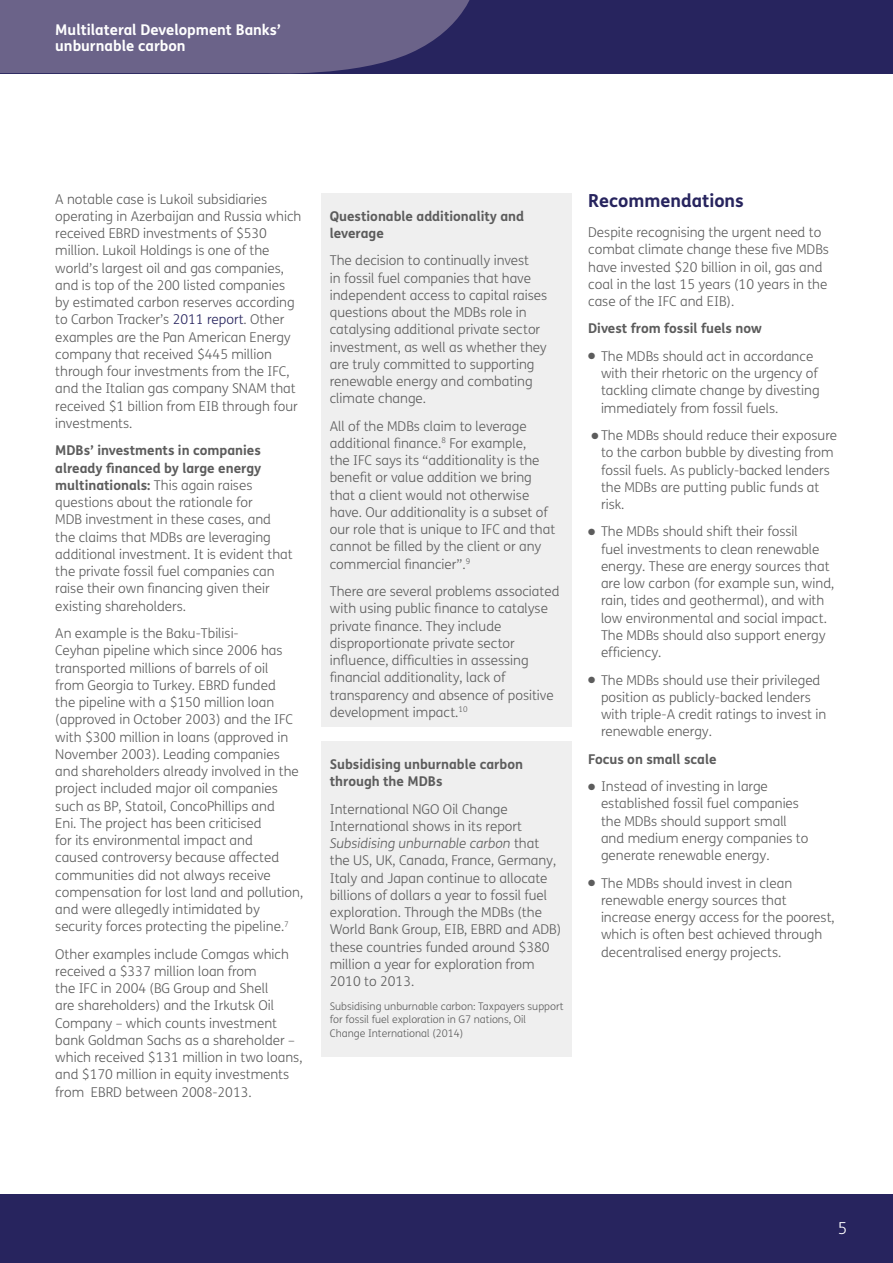
<style>
.page{position:relative;width:893px;height:1263px;background:#fff}
.page>*{position:absolute;margin:0;border:0;box-sizing:border-box;transform-origin:0 0}
.Subhead{font:700 18px "FS Me";color:#27245e}
.t1{font:300 16.5px "FS Me";color:#fff}
.t2{font:700 14.85px "FS Me";color:#fff}
.t3{font:300 13.5px/17.2px "FS Me";color:#5c5c5c}
.t4{font:700 13.5px/17.2px "FS Me";color:#5c5c5c}
.t5{font:300 10.5px/13.5px "FS Me";color:#5c5c5c}
.s1{color:#27245e}
.s2{font-weight:700}
.s3{font-style:italic}
</style>
<div class="page">
<div style="left:0;top:1195px;width:893px;height:68px;background:#27245e"></div>
<div style="left:0;top:0;width:893px;height:73px;background:#27245e"></div>
<svg style="left:0;top:0;width:475px;height:74px;background:#635b84"></svg>
<div style="left:321px;top:193px;width:251px;height:534px;background:#efefef"></div>
<div style="left:321px;top:742px;width:251px;height:315px;background:#efefef"></div>
<p class="t2" style="left:55px;top:20px;width:227px">Multilateral Development Banks’</p>
<p class="t2" style="left:55px;top:36px;width:132px">unburnable carbon</p>
<p class="t3" style="left:55px;top:191px;width:248px">A notable case is Lukoil subsidiaries operating in Azerbaijan and Russia which received EBRD investments of $530 million. Lukoil Holdings is one of the world’s largest oil and gas companies, and is top of the 200 listed companies by estimated carbon reserves according to Carbon Tracker’s <span class="s1">2011 report</span>. Other examples are the Pan American Energy company that received $445 million through four investments from the IFC, and the Italian gas company SNAM that received $1 billion from EIB through four investments.</p>
<p class="t3" style="left:55px;top:442px;width:239px"><span class="s2">MDBs’ investments in companies already financed by large energy multinationals:</span> This again raises questions about the rationale for<br>MDB investment in these cases, and the claims that MDBs are leveraging additional investment. It is evident that the private fossil fuel companies can raise their own financing given their existing shareholders.</p>
<p class="t3" style="left:55px;top:625px;width:250px">An example is the Baku-Tbilisi-<br>Ceyhan pipeline which since 2006 has transported millions of barrels of oil<br>from Georgia to Turkey. EBRD funded<br>the pipeline with a $150 million loan (approved in October 2003) and the IFC with $300 million in loans (approved in November 2003). Leading companies and shareholders already involved in the project included major oil companies such as BP, Statoil, ConcoPhillips and<br>Eni. The project has been criticised<br>for its environmental impact and<br>caused controversy because affected communities did not always receive compensation for lost land and pollution, and were allegedly intimidated by security forces protecting the pipeline.<sup>7</sup></p>
<p class="t3" style="left:55px;top:946px;width:249px">Other examples include Comgas which received a $337 million loan from<br>the IFC in 2004 (BG Group and Shell<br>are shareholders) and the Irkutsk Oil Company – which counts investment bank Goldman Sachs as a shareholder – which received $131 million in two loans, and $170 million in equity investments from EBRD between 2008-2013.</p>
<p class="t4" style="left:330px;top:207px;width:196px">Questionable additionality and leverage</p>
<p class="t3" style="left:330px;top:252px;width:219px">The decision to continually invest<br>in fossil fuel companies that have independent access to capital raises questions about the MDBs role in catalysing additional private sector investment, as well as whether they are truly committed to supporting renewable energy and combating climate change.</p>
<p class="t3" style="left:330px;top:418px;width:227px">All of the MDBs claim to leverage additional finance.<sup>8</sup> For example,<br>the IFC says its “additionality is the benefit or value addition we bring that a client would not otherwise have. Our additionality is a subset of our role that is unique to IFC and that cannot be filled by the client or any commercial financier”.<sup>9</sup></p>
<p class="t3" style="left:330px;top:583px;width:231px">There are several problems associated with using public finance to catalyse private finance. They include disproportionate private sector influence, difficulties in assessing financial additionality, lack of transparency and absence of positive development impact.<sup>10</sup></p>
<p class="t4" style="left:330px;top:755px;width:195px">Subsidising unburnable carbon through the MDBs</p>
<p class="t3" style="left:330px;top:801px;width:233px">International NGO Oil Change International shows in its report <span class="s3">Subsidising unburnable carbon</span> that the US, UK, Canada, France, Germany, Italy and Japan continue to allocate billions of dollars a year to fossil fuel exploration. Through the MDBs (the World Bank Group, EIB, EBRD and ADB) these countries funded around $380 million a year for exploration from 2010 to 2013.</p>
<p class="t5" style="left:330px;top:1000px;width:235px">Subsidising unburnable carbon: Taxpayers support for fossil fuel exploration in G7 nations, Oil<br>Change International (2014)</p>
<p class="Subhead" style="left:588px;top:189px;width:157px">Recommendations</p>
<p class="t3" style="left:588px;top:224px;width:242px">Despite recognising the urgent need to combat climate change these five MDBs have invested $20 billion in oil, gas and coal in the last 15 years (10 years in the case of the IFC and EIB).</p>
<p class="t4" style="left:588px;top:320px;width:175px">Divest from fossil fuels now</p>
<p class="t3" style="left:601px;top:348px;width:220px;text-indent:-13px">● The MDBs should act in accordance with their rhetoric on the urgency of tackling climate change by divesting immediately from fossil fuels.</p>
<p class="t3" style="left:601px;top:427px;width:238px;text-indent:-9px">● The MDBs should reduce their exposure to the carbon bubble by divesting from fossil fuels. As publicly-backed lenders the MDBs are putting public funds at risk.</p>
<p class="t3" style="left:601px;top:523px;width:235px;text-indent:-13px">● The MDBs should shift their fossil<br>fuel investments to clean renewable energy. These are energy sources that are low carbon (for example sun, wind, rain, tides and geothermal), and with low environmental and social impact.<br>The MDBs should also support energy efficiency.</p>
<p class="t3" style="left:601px;top:672px;width:227px;text-indent:-13px">● The MDBs should use their privileged position as publicly-backed lenders with triple-A credit ratings to invest in renewable energy.</p>
<p class="t4" style="left:588px;top:750px;width:130px">Focus on small scale</p>
<p class="t3" style="left:601px;top:778px;width:209px;text-indent:-13px">● Instead of investing in large established fossil fuel companies the MDBs should support small and medium energy companies to generate renewable energy.</p>
<p class="t3" style="left:601px;top:875px;width:235px;text-indent:-13px">● The MDBs should invest in clean renewable energy sources that increase energy access for the poorest, which is often best achieved through decentralised energy projects.</p>
<p class="t1" style="left:838px;top:1218px;width:11px">5</p>
</div>
